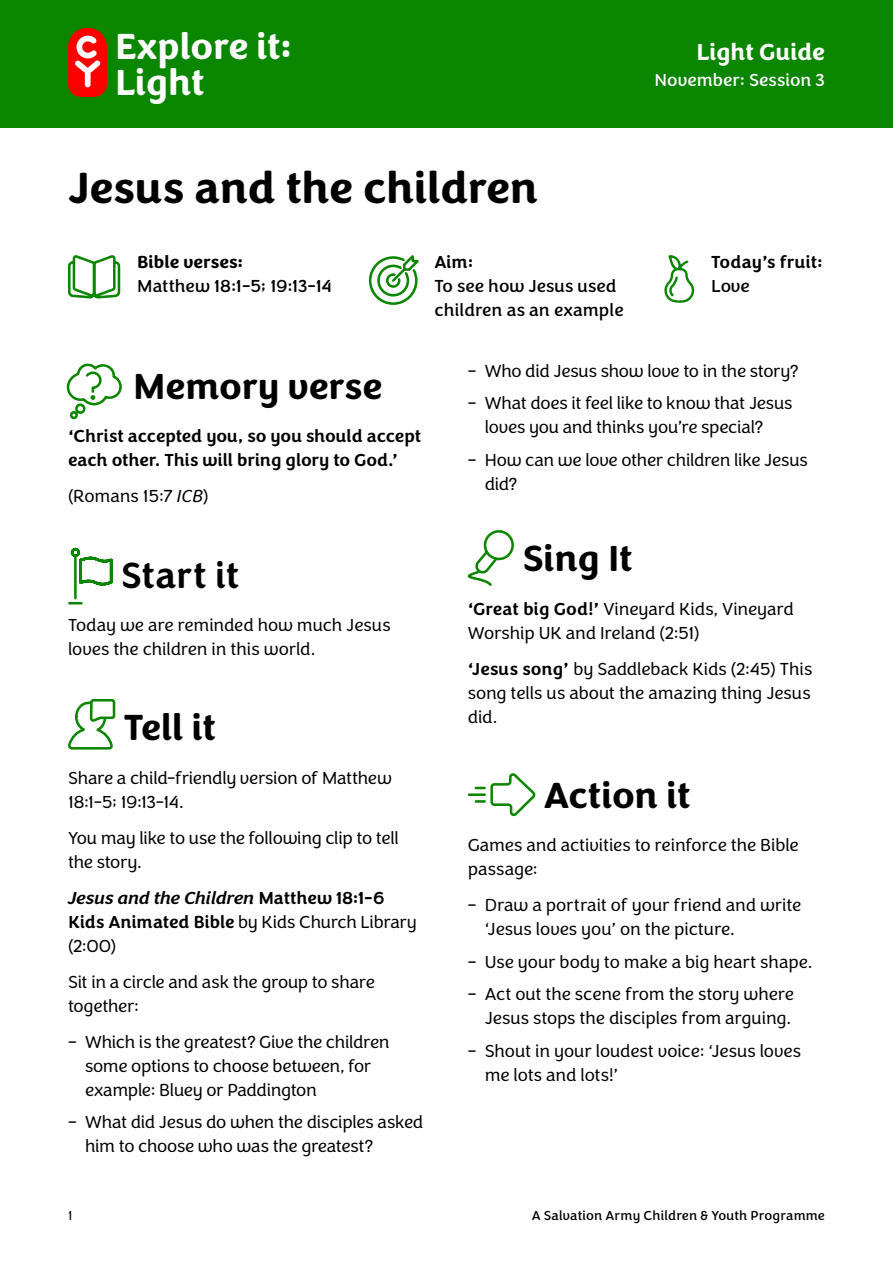
<style>
.page{position:relative;width:893px;height:1263px;background:#fff}
.page>*{position:absolute;margin:0;border:0;box-sizing:border-box;transform-origin:0 0}
.t1{font:700 45px "Congenial";letter-spacing:-.01em;color:#000}
.H2_-_Light{font:700 37.5px "Congenial";letter-spacing:-.01em;color:#000}
.t2{font:700 37.5px/36px "Congenial";letter-spacing:-.01em;color:#fff}
.H2_-_Light-2{font:500 37.5px "Congenial";letter-spacing:-.01em;color:#000}
.t3{font:700 24px "Congenial";letter-spacing:-.005em;color:#fff}
.Body_-_Standard{font:300 18px/24px "Congenial";letter-spacing:-.015em;color:#000}
.Body_-_Standard-2{font:500 18px/24px "Congenial";color:#000}
.Bible_text{font:500 18px/24px "Congenial";letter-spacing:-.01em;color:#000}
.Body_-_Standard-3{font:18px/24px "Congenial";color:#000}
.t4{font:18px "Congenial";color:#fff}
.Section{font:500 18px "Congenial";letter-spacing:-.005em;color:#000}
.Section-2{font:700 18px "Congenial";letter-spacing:.005em;color:#000}
.t5{font:13.5px "Congenial";letter-spacing:.005em;color:#000}
.t6{font:300 13.5px "Congenial";color:#000}
.s1{font-style:italic}
.s2{font-weight:300}
.s3{font-weight:500}
</style>
<div class="page">
<div style="left:0;top:0;width:893px;height:128px;background:#0b8600"></div>
<svg style="left:68px;top:28px;width:39px;height:69px;background:#ea3a2e"></svg>
<svg style="left:66px;top:363px;width:56px;height:387px"></svg>
<svg style="left:368px;top:255px;width:51px;height:50px"></svg>
<svg style="left:68px;top:256px;width:53px;height:43px"></svg>
<svg style="left:467px;top:530px;width:47px;height:56px"></svg>
<svg style="left:467px;top:773px;width:69px;height:43px"></svg>
<svg style="left:664px;top:255px;width:31px;height:48px"></svg>
<h2 class="t2" style="left:115px;top:29px;width:179px">Explore it:<br>Light</h2>
<h3 class="t3" style="left:696px;top:37px;width:130px">Light Guide</h3>
<p class="t4" style="left:654px;top:69px;width:172px">November: Session 3</p>
<h1 class="t1" style="left:68px;top:159px;width:472px">Jesus and the children</h1>
<p class="Section-2" style="left:137px;top:251px;width:108px">Bible verses:</p>
<p class="Body_-_Standard-3" style="left:137px;top:274px;width:196px">Matthew 18:1-5; 19:13-14</p>
<p class="Section" style="left:434px;top:251px;width:41px">Aim:</p>
<p class="Body_-_Standard-3" style="left:434px;top:274px;width:191px">To see how Jesus used children as an example</p>
<p class="Section" style="left:711px;top:251px;width:113px">Today’s fruit:</p>
<p class="Body_-_Standard-3" style="left:711px;top:274px;width:40px">Love</p>
<h2 class="H2_-_Light" style="left:133px;top:363px;width:250px">Memory verse</h2>
<p class="Bible_text" style="left:68px;top:425px;width:355px">‘Christ accepted you, so you should accept each other. This will bring glory to God.’</p>
<p class="Body_-_Standard" style="left:68px;top:485px;width:142px">(Romans 15:7 <span class="s1">ICB</span>)</p>
<h2 class="H2_-_Light-2" style="left:121px;top:552px;width:120px">Start it</h2>
<p class="Body_-_Standard" style="left:68px;top:613px;width:324px">Today we are reminded how much Jesus loves the children in this world.</p>
<h2 class="H2_-_Light" style="left:124px;top:704px;width:94px">Tell it</h2>
<p class="Body_-_Standard" style="left:68px;top:766px;width:325px">Share a child-friendly version of Matthew<br>18:1-5; 19:13-14.</p>
<p class="Body_-_Standard" style="left:68px;top:826px;width:332px">You may like to use the following clip to tell the story.</p>
<p class="Body_-_Standard-2" style="left:68px;top:886px;width:350px"><span class="s1">Jesus and the Children</span> Matthew 18:1-6<br>Kids Animated Bible <span class="s2">by Kids Church Library (2:00)</span></p>
<p class="Body_-_Standard" style="left:68px;top:970px;width:308px">Sit in a circle and ask the group to share together:</p>
<p class="Body_-_Standard" style="left:85px;top:1030px;width:306px;text-indent:-17px">– Which is the greatest? Give the children some options to choose between, for example: Bluey or Paddington</p>
<p class="Body_-_Standard" style="left:85px;top:1110px;width:340px;text-indent:-17px">– What did Jesus do when the disciples asked him to choose who was the greatest?</p>
<p class="Body_-_Standard" style="left:468px;top:359px;width:332px">– Who did Jesus show love to in the story?</p>
<p class="Body_-_Standard" style="left:485px;top:391px;width:309px;text-indent:-17px">– What does it feel like to know that Jesus loves you and thinks you’re special?</p>
<p class="Body_-_Standard" style="left:485px;top:448px;width:325px;text-indent:-17px">– How can we love other children like Jesus did?</p>
<h2 class="H2_-_Light" style="left:522px;top:535px;width:112px">Sing It</h2>
<p class="Body_-_Standard" style="left:468px;top:597px;width:328px"><span class="s3">‘Great big God!’</span> Vineyard Kids, Vineyard<br>Worship UK and Ireland (2:51)</p>
<p class="Body_-_Standard" style="left:468px;top:657px;width:346px;text-align:justify"><span class="s3">‘Jesus song’</span> by Saddleback Kids (2:45) This song tells us about the amazing thing Jesus did.</p>
<h2 class="H2_-_Light" style="left:544px;top:771px;width:148px">Action it</h2>
<p class="Body_-_Standard" style="left:468px;top:833px;width:333px">Games and activities to reinforce the Bible passage:</p>
<p class="Body_-_Standard" style="left:485px;top:893px;width:318px;text-indent:-17px">– Draw a portrait of your friend and write ‘Jesus loves you’ on the picture.</p>
<p class="Body_-_Standard" style="left:468px;top:950px;width:346px">– Use your body to make a big heart shape.</p>
<p class="Body_-_Standard" style="left:468px;top:982px;width:328px;text-align:right">– Act out the scene from the story where<br>Jesus stops the disciples from arguing.</p>
<p class="Body_-_Standard" style="left:485px;top:1039px;width:318px;text-indent:-17px">– Shout in your loudest voice: ‘Jesus loves me lots and lots!’</p>
<p class="t6" style="left:68px;top:1207px;width:6px">1</p>
<p class="t5" style="left:532px;top:1207px;width:295px">A Salvation Army Children &amp; Youth Programme</p>
</div>
